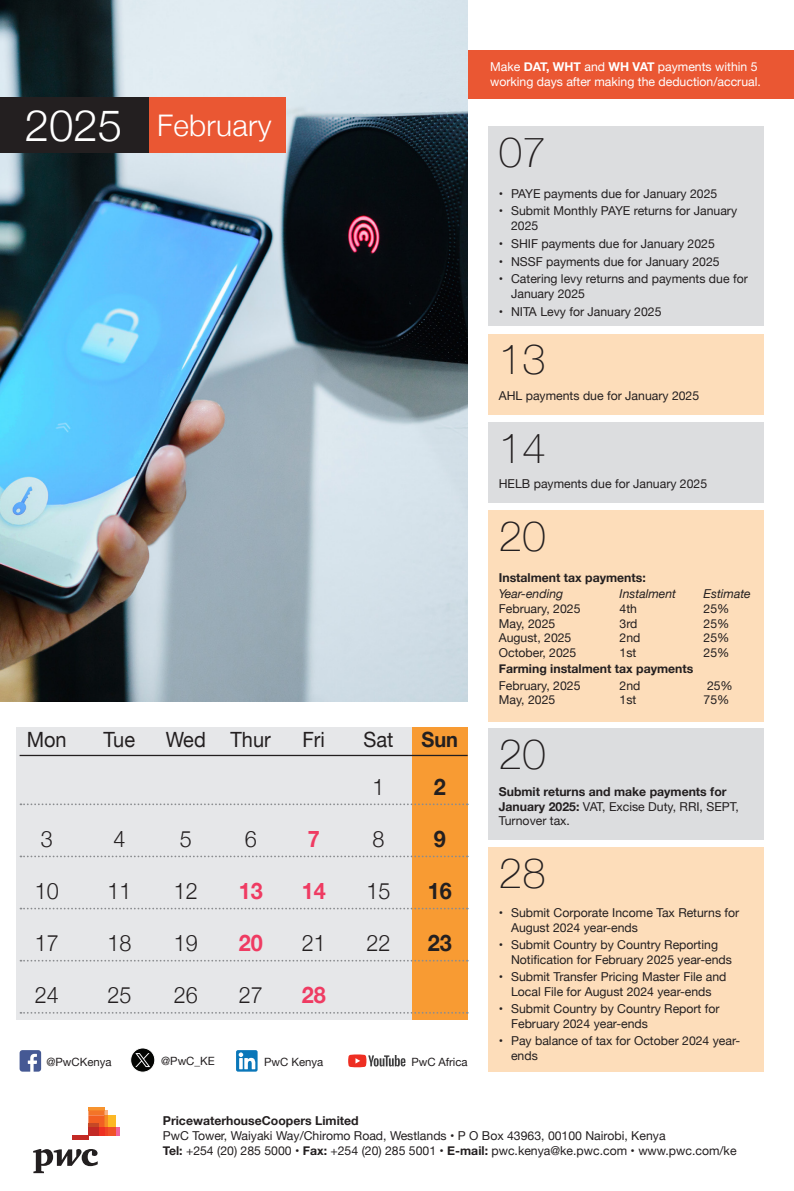
<style>
.page{position:relative;width:794px;height:1191px;background:#fff}
.page>*{position:absolute;margin:0;border:0;box-sizing:border-box;transform-origin:0 0}
.t1{font:300 43.75px "Helvetica Neue";color:#fff}
.t2{font:100 42px "Helvetica Neue";letter-spacing:.01em;color:#231f20}
.t3{font:300 29.75px "Helvetica Neue";letter-spacing:.01em;color:#fff}
.t4{font:300 22.75px "Helvetica Neue";color:#231f20;scale:.95 1}
.t5{font:700 22.75px "Helvetica Neue";color:#ef3b62;scale:.95 1}
.t6{font:700 22.75px "Helvetica Neue";color:#231f20;scale:.95 1}
.t7{font:21px "Helvetica Neue";color:#231f20;scale:.95 1}
.t8{font:700 21px "Helvetica Neue";color:#231f20;scale:.95 1}
.Body_text{font:12.25px/14.7px "Helvetica Neue";color:#231f20}
.t9{font:700 12.25px/14.7px "Helvetica Neue";color:#231f20}
.t10{font:12.25px/14.7px "Helvetica Neue";color:#fff}
.t11{font:italic 12.25px "Helvetica Neue";color:#231f20}
.Body_text-2{font:11.38px "Helvetica Neue";color:#231f20}
.s1{font-weight:700}
.s2{font-weight:400}
</style>
<div class="page">
<div style="left:458px;top:50px;width:336px;height:48px;background:#ea5733"></div>
<div style="left:16px;top:727px;width:398px;height:292px;background:#e6e7e9"></div>
<div style="left:412px;top:727px;width:56px;height:292px;background:#f89b33"></div>
<img style="left:0;top:0;width:468px;height:701px">
<div style="left:488px;top:127px;width:276px;height:199px;background:#dcdddf"></div>
<div style="left:488px;top:333px;width:276px;height:81px;background:#fdddba"></div>
<div style="left:488px;top:422px;width:276px;height:81px;background:#dcdddf"></div>
<div style="left:488px;top:510px;width:276px;height:212px;background:#fdddba"></div>
<div style="left:488px;top:728px;width:276px;height:112px;background:#dcdddf"></div>
<div style="left:488px;top:847px;width:276px;height:224px;background:#fdddba"></div>
<svg style="left:33px;top:1149px;width:65px;height:24px"></svg>
<svg style="left:116px;top:1127px;width:4px;height:8px"></svg>
<hr style="left:88px;top:1107px;width:16px;height:3px;background:#f7932e">
<div style="left:108px;top:1115px;width:8px;height:12px;background:#fcb825"></div>
<div style="left:108px;top:1127px;width:8px;height:8px;background:#f05128"></div>
<svg style="left:88px;top:1110px;width:20px;height:25px"></svg>
<div style="left:98px;top:1127px;width:6px;height:8px;background:#ee3022"></div>
<hr style="left:88px;top:1123px;width:10px;height:4px;background:#c54826">
<div style="left:88px;top:1127px;width:10px;height:8px;background:#c32a25"></div>
<hr style="left:72px;top:1135px;width:16px;height:4px;background:#c32a25">
<hr style="left:20px;top:755px;width:448px;height:1px;background:#231f20">
<svg style="left:20px;top:803px;width:448px;height:2px"></svg>
<svg style="left:20px;top:855px;width:448px;height:2px"></svg>
<svg style="left:20px;top:907px;width:448px;height:2px"></svg>
<svg style="left:20px;top:959px;width:448px;height:2px"></svg>
<svg style="left:20px;top:1012px;width:448px;height:1px"></svg>
<svg style="left:20px;top:1050px;width:21px;height:21px"></svg>
<div style="left:131px;top:1048px;width:24px;height:24px;background:#040503;border-radius:50%"></div>
<div style="left:131px;top:1048px;width:24px;height:24px;border:1px solid #fff;border-radius:50%"></div>
<svg style="left:135px;top:1053px;width:15px;height:14px"></svg>
<svg style="left:236px;top:1050px;width:21px;height:21px"></svg>
<svg style="left:348px;top:1054px;width:57px;height:13px"></svg>
<div style="left:0;top:97px;width:154px;height:55px;background:#231f20"></div>
<div style="left:149px;top:97px;width:137px;height:55px;background:#ea5733"></div>
<p class="t1" style="left:25px;top:90px;width:99px">2025</p>
<p class="t3" style="left:157px;top:102px;width:116px">February</p>
<p class="t7" style="left:27px;top:725px;width:44px">Mon</p>
<p class="t7" style="left:104px;top:725px;width:35px">Tue</p>
<p class="t7" style="left:166px;top:725px;width:112px">Wed Thur</p>
<p class="t7" style="left:302px;top:725px;width:25px">Fri</p>
<p class="t7" style="left:363px;top:725px;width:33px">Sat</p>
<p class="t8" style="left:421px;top:723px;width:40px">Sun</p>
<p class="t4" style="left:372px;top:768px;width:14px">1</p>
<p class="t6" style="left:434px;top:768px;width:14px">2</p>
<p class="t4" style="left:41px;top:820px;width:14px">3</p>
<p class="t4" style="left:113px;top:820px;width:14px">4</p>
<p class="t4" style="left:180px;top:820px;width:14px">5</p>
<p class="t4" style="left:245px;top:820px;width:14px">6</p>
<p class="t5" style="left:308px;top:820px;width:14px">7</p>
<p class="t4" style="left:372px;top:820px;width:14px">8</p>
<p class="t6" style="left:434px;top:820px;width:14px">9</p>
<p class="t4" style="left:35px;top:872px;width:27px">10</p>
<p class="t4" style="left:107px;top:872px;width:27px">11</p>
<p class="t4" style="left:174px;top:872px;width:27px">12</p>
<p class="t5" style="left:239px;top:873px;width:27px">13</p>
<p class="t5" style="left:302px;top:873px;width:27px">14</p>
<p class="t4" style="left:366px;top:872px;width:27px">15</p>
<p class="t6" style="left:428px;top:873px;width:27px">16</p>
<p class="t4" style="left:35px;top:924px;width:27px">17</p>
<p class="t4" style="left:107px;top:924px;width:27px">18</p>
<p class="t4" style="left:174px;top:924px;width:27px">19</p>
<p class="t5" style="left:239px;top:925px;width:27px">20</p>
<p class="t4" style="left:302px;top:924px;width:27px">21</p>
<p class="t4" style="left:366px;top:924px;width:27px">22</p>
<p class="t6" style="left:428px;top:925px;width:27px">23</p>
<p class="t4" style="left:35px;top:976px;width:27px">24</p>
<p class="t4" style="left:107px;top:976px;width:27px">25</p>
<p class="t4" style="left:174px;top:976px;width:27px">26</p>
<p class="t4" style="left:239px;top:976px;width:27px">27</p>
<p class="t5" style="left:302px;top:977px;width:27px">28</p>
<p class="Body_text-2" style="left:46px;top:1054px;width:67px">@PwCKenya</p>
<p class="Body_text-2" style="left:161px;top:1052px;width:55px">@PwC_KE</p>
<p class="Body_text-2" style="left:264px;top:1053px;width:61px">PwC Kenya</p>
<p class="Body_text-2" style="left:411px;top:1053px;width:58px">PwC Africa</p>
<p class="t10" style="left:490px;top:60px;width:272px">Make <span class="s1">DAT, WHT</span> and <span class="s1">WH VAT</span> payments within 5 working days after making the deduction/accrual.</p>
<p class="t2" style="left:499px;top:121px;width:49px">07</p>
<p class="Body_text" style="left:499px;top:187px;width:220px">• PAYE payments due for January 2025</p>
<p class="Body_text" style="left:511px;top:204px;width:227px;text-indent:-12px">• Submit Monthly PAYE returns for January<br>2025</p>
<p class="Body_text" style="left:499px;top:237px;width:218px">• SHIF payments due for January 2025</p>
<p class="Body_text" style="left:499px;top:254px;width:222px">• NSSF payments due for January 2025</p>
<p class="Body_text" style="left:511px;top:272px;width:238px;text-indent:-12px">• Catering levy returns and payments due for<br>January 2025</p>
<p class="Body_text" style="left:499px;top:304px;width:164px">• NITA Levy for January 2025</p>
<p class="t2" style="left:499px;top:327px;width:49px">13</p>
<p class="Body_text" style="left:499px;top:389px;width:202px">AHL payments due for January 2025</p>
<p class="t2" style="left:499px;top:416px;width:49px">14</p>
<p class="Body_text" style="left:499px;top:477px;width:210px">HELB payments due for January 2025</p>
<p class="t2" style="left:499px;top:504px;width:49px">20</p>
<p class="t9" style="left:499px;top:571px;width:148px">Instalment tax payments:</p>
<p class="t11" style="left:499px;top:585px;width:66px">Year-ending</p>
<p class="t11" style="left:619px;top:585px;width:58px">Instalment</p>
<p class="t11" style="left:703px;top:585px;width:49px">Estimate</p>
<p class="Body_text" style="left:499px;top:602px;width:83px">February, 2025</p>
<p class="Body_text" style="left:619px;top:602px;width:19px">4th</p>
<p class="Body_text" style="left:703px;top:602px;width:27px">25%</p>
<p class="Body_text" style="left:499px;top:617px;width:58px">May, 2025</p>
<p class="Body_text" style="left:619px;top:617px;width:19px">3rd</p>
<p class="Body_text" style="left:703px;top:617px;width:27px">25%</p>
<p class="Body_text" style="left:499px;top:631px;width:74px">August, 2025</p>
<p class="Body_text" style="left:619px;top:631px;width:22px">2nd</p>
<p class="Body_text" style="left:703px;top:631px;width:27px">25%</p>
<p class="Body_text" style="left:499px;top:646px;width:79px">October, 2025</p>
<p class="Body_text" style="left:619px;top:646px;width:18px">1st</p>
<p class="Body_text" style="left:703px;top:646px;width:27px">25%</p>
<p class="t9" style="left:499px;top:662px;width:196px">Farming instalment tax payments</p>
<p class="Body_text" style="left:499px;top:678px;width:83px">February, 2025</p>
<p class="Body_text" style="left:619px;top:678px;width:22px">2nd</p>
<p class="Body_text" style="left:707px;top:678px;width:27px">25%</p>
<p class="Body_text" style="left:499px;top:693px;width:58px">May, 2025</p>
<p class="Body_text" style="left:619px;top:693px;width:18px">1st</p>
<p class="Body_text" style="left:703px;top:693px;width:27px">75%</p>
<p class="t2" style="left:499px;top:722px;width:49px">20</p>
<p class="t9" style="left:499px;top:784px;width:241px">Submit returns and make payments for<br>January 2025: <span class="s2">VAT, Excise Duty, RRI, SEPT,<br>Turnover tax.</span></p>
<p class="t2" style="left:499px;top:841px;width:49px">28</p>
<p class="Body_text" style="left:511px;top:906px;width:230px;text-indent:-12px">• Submit Corporate Income Tax Returns for<br>August 2024 year-ends</p>
<p class="Body_text" style="left:511px;top:938px;width:222px;text-indent:-12px">• Submit Country by Country Reporting<br>Notification for February 2025 year-ends</p>
<p class="Body_text" style="left:499px;top:970px;width:229px;text-align:center">• Submit Transfer Pricing Master File and<br>Local File for August 2024 year-ends</p>
<p class="Body_text" style="left:511px;top:1002px;width:210px;text-indent:-12px">• Submit Country by Country Report for<br>February 2024 year-ends</p>
<p class="Body_text" style="left:511px;top:1034px;width:231px;text-indent:-12px">• Pay balance of tax for October 2024 year&shy;ends</p>
<p class="Body_text" style="left:163px;top:1114px;width:575px"><span class="s1">PricewaterhouseCoopers Limited<br></span>PwC Tower, Waiyaki Way/Chiromo Road, Westlands • P O Box 43963, 00100 Nairobi, Kenya<br><span class="s1">Tel:</span> +254 (20) 285 5000 • <span class="s1">Fax:</span> +254 (20) 285 5001 • <span class="s1">E-mail:</span> pwc.kenya@ke.pwc.com • www.pwc.com/ke</p>
</div>
